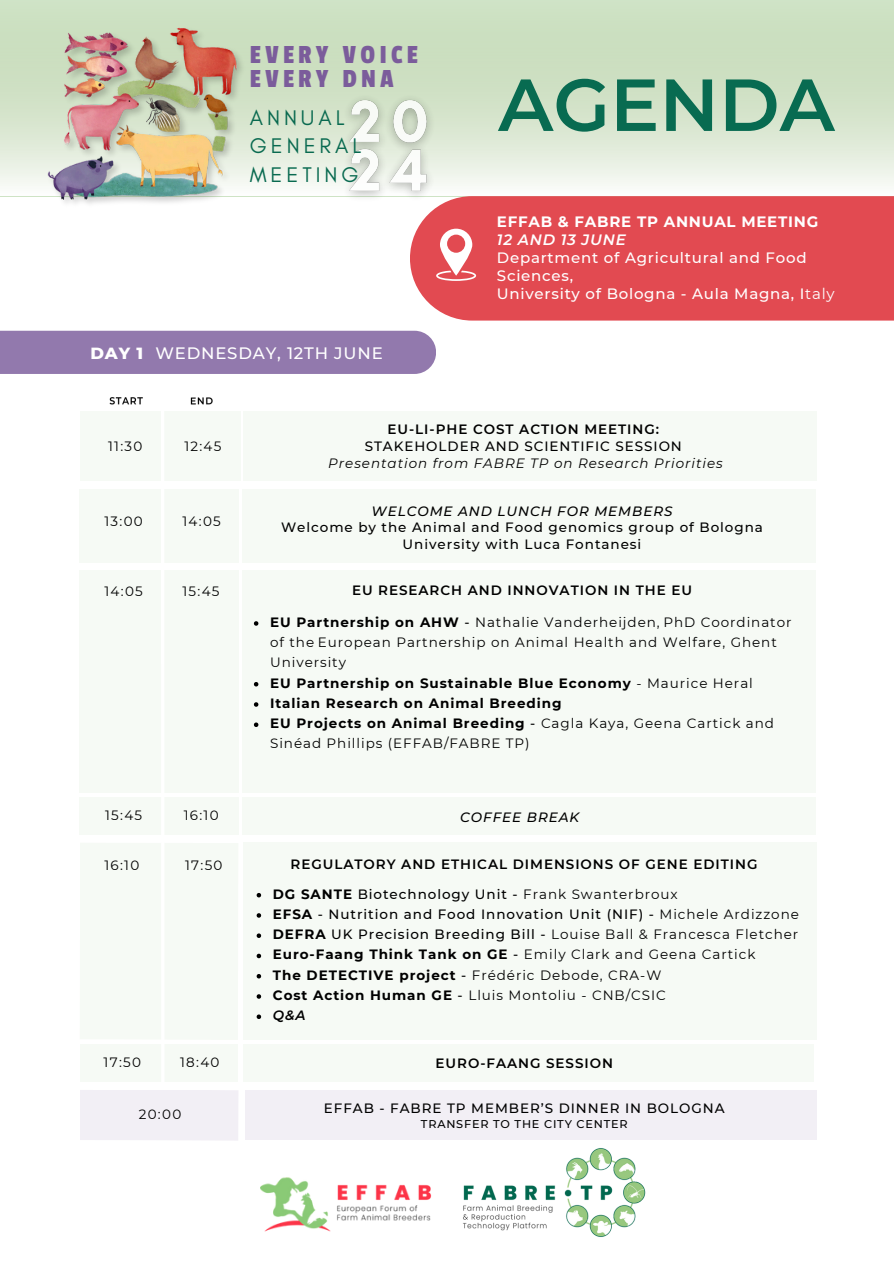
<style>
.page{position:relative;width:894px;height:1264px;background:#fff}
.page>*{position:absolute;margin:0;border:0;box-sizing:border-box;transform-origin:0 0}
.t1{font:600 73.5px "Montserrat";color:#086b51}
.t2{font:27.3px "Passion One";letter-spacing:.15em;color:#7b5c9b}
.t3{font:21.6px/28.5px "Glacial Indifference";letter-spacing:.185em;color:#096a50}
.t4{font:500 16.5px "Montserrat";letter-spacing:.05em;color:#fff}
.t5{font:500 15px/18px "Montserrat";letter-spacing:.05em;color:#fff}
.t6{font:700 15px "Montserrat";letter-spacing:.05em;color:#fff}
.t7{font:italic 600 15px "Montserrat";letter-spacing:.05em;color:#fff}
.t8{font:13.5px/20.2px "Montserrat";letter-spacing:.07em;color:#000}
.t9{font:500 13.5px/16.8px "Montserrat";letter-spacing:.07em;color:#000;text-align:center}
.t10{font:600 13.5px "Montserrat";letter-spacing:.07em;color:#000}
.t11{font:700 13.5px "Montserrat";letter-spacing:.07em;color:#000}
.t12{font:italic 13.5px "Montserrat";letter-spacing:.07em;color:#000}
.t13{font:italic 500 13.5px "Montserrat";letter-spacing:.07em;color:#000}
.t14{font:italic 600 13.5px "Montserrat";color:#000}
.t15{font:500 11.25px "Montserrat";letter-spacing:.07em;color:#000}
.s1{font-weight:800}
.s2{font-weight:400}
.s3{font-weight:700}
.s4{font-weight:500}
</style>
<div class="page">
<svg style="left:0;top:0;width:893px;height:186px;background:#d5e4cb"></svg>
<div style="left:410px;top:196px;width:483px;height:124px;background:#e24a51"></div>
<div style="left:242px;top:570px;width:573px;height:222px;background:#f6faf5"></div>
<div style="left:80px;top:489px;width:159px;height:73px;background:#f6faf5"></div>
<div style="left:242px;top:489px;width:573px;height:73px;background:#f6faf5"></div>
<img style="left:109px;top:397px;width:34px;height:8px">
<img style="left:190px;top:397px;width:23px;height:8px">
<div style="left:80px;top:570px;width:159px;height:222px;background:#f6faf5"></div>
<div style="left:80px;top:797px;width:159px;height:37px;background:#f6faf5"></div>
<div style="left:80px;top:411px;width:160px;height:70px;background:#f6faf5"></div>
<div style="left:80px;top:1044px;width:157px;height:37px;background:#f6faf5"></div>
<hr style="left:161px;top:402px;width:4px;height:861px;background:#fff">
<img style="left:261px;top:1177px;width:171px;height:55px">
<img style="left:449px;top:1139px;width:202px;height:98px">
<div style="left:243px;top:842px;width:572px;height:198px;background:#f6faf5"></div>
<div style="left:80px;top:1090px;width:158px;height:50px;background:#f2eff5"></div>
<div style="left:245px;top:1089px;width:571px;height:50px;background:#f2eff5"></div>
<svg style="left:436px;top:229px;width:40px;height:51px"></svg>
<img style="left:333px;top:85px;width:109px;height:124px">
<img style="left:24px;top:20px;width:226px;height:184px">
<div style="left:243px;top:411px;width:573px;height:70px;background:#f6faf5"></div>
<div style="left:0;top:331px;width:436px;height:43px;background:#9279ad"></div>
<svg style="left:254px;top:621px;width:4px;height:4px"></svg>
<svg style="left:254px;top:682px;width:4px;height:4px"></svg>
<svg style="left:254px;top:702px;width:4px;height:4px"></svg>
<svg style="left:254px;top:722px;width:4px;height:5px"></svg>
<svg style="left:256px;top:893px;width:5px;height:4px"></svg>
<svg style="left:256px;top:913px;width:5px;height:4px"></svg>
<svg style="left:256px;top:933px;width:5px;height:5px"></svg>
<svg style="left:256px;top:953px;width:5px;height:5px"></svg>
<svg style="left:256px;top:974px;width:5px;height:4px"></svg>
<svg style="left:256px;top:994px;width:5px;height:4px"></svg>
<svg style="left:256px;top:1014px;width:5px;height:5px"></svg>
<div style="left:242px;top:797px;width:573px;height:37px;background:#f6faf5"></div>
<div style="left:243px;top:1044px;width:571px;height:37px;background:#f6faf5"></div>
<p class="t2" style="left:250px;top:40px;width:169px">EVERY VOICE</p>
<p class="t2" style="left:250px;top:64px;width:145px">EVERY DNA</p>
<p class="t3" style="left:250px;top:103px;width:113px">ANNUAL<br>GENERAL</p>
<p class="t3" style="left:250px;top:160px;width:110px">MEETING</p>
<p class="t4" style="left:90px;top:343px;width:293px"><span class="s1">DAY 1</span> WEDNESDAY, 12TH JUNE</p>
<p class="t1" style="left:498px;top:60px;width:338px">AGENDA</p>
<p class="t6" style="left:497px;top:212px;width:323px">EFFAB &amp; FABRE TP ANNUAL MEETING</p>
<p class="t7" style="left:497px;top:230px;width:130px">12 AND 13 JUNE</p>
<p class="t5" style="left:497px;top:248px;width:339px">Department of Agricultural and Food<br>Sciences,<br>University of Bologna - Aula Magna, I<span class="s2">taly</span></p>
<p class="t8" style="left:108px;top:436px;width:36px">11:30</p>
<p class="t8" style="left:184px;top:436px;width:39px">12:45</p>
<h3 class="t8" style="left:104px;top:511px;width:40px">13:00</h3>
<h1 class="t8" style="left:104px;top:580px;width:40px">14:05</h1>
<p class="t8" style="left:182px;top:511px;width:40px">14:05</p>
<p class="t8" style="left:182px;top:580px;width:39px">15:45</p>
<h3 class="t8" style="left:105px;top:804px;width:39px">15:45</h3>
<p class="t8" style="left:184px;top:804px;width:36px">16:10</p>
<p class="t10" style="left:387px;top:421px;width:273px">EU-LI-PHE COST ACTION MEETING:</p>
<p class="t9" style="left:364px;top:438px;width:318px">STAKEHOLDER AND SCIENTIFIC SESSION</p>
<p class="t12" style="left:328px;top:455px;width:396px">Presentation from FABRE TP on Research Priorities</p>
<p class="t13" style="left:371px;top:502px;width:302px">WELCOME AND LUNCH FOR MEMBERS</p>
<p class="t9" style="left:281px;top:519px;width:483px">Welcome by the Animal and Food genomics group of Bologna<br>University with Luca Fontanesi</p>
<p class="t10" style="left:352px;top:581px;width:341px">EU RESEARCH AND INNOVATION IN THE EU</p>
<p class="t8" style="left:270px;top:612px;width:523px"><span class="s3">EU Partnership on AHW</span> <span class="s4">-</span> Nathalie Vanderheijden, PhD Coordinator of the European Partnership on Animal Health and Welfare, Ghent<br>University</p>
<p class="t11" style="left:270px;top:674px;width:484px">EU Partnership on Sustainable Blue Economy <span class="s2">- Maurice Heral</span></p>
<p class="t11" style="left:270px;top:694px;width:293px">Italian Research on Animal Breeding</p>
<p class="t8" style="left:270px;top:713px;width:505px"><span class="s3">EU Projects on Animal Breeding</span> <span class="s4">-</span> Cagla Kaya, Geena Cartick and<br>Sinéad Phillips (EFFAB/FABRE TP)</p>
<p class="t13" style="left:460px;top:809px;width:121px">COFFEE BREAK</p>
<p class="t8" style="left:104px;top:854px;width:36px">16:10</p>
<p class="t8" style="left:185px;top:854px;width:39px">17:50</p>
<p class="t10" style="left:290px;top:855px;width:468px">REGULATORY AND ETHICAL DIMENSIONS OF GENE EDITING</p>
<p class="t9" style="left:273px;top:885px;width:406px"><span class="s3">DG SANTE</span> Biotechnology Unit - <span class="s2">Frank Swanterbroux</span></p>
<p class="t9" style="left:273px;top:905px;width:527px"><span class="s3">EFSA</span> - Nutrition and Food Innovation Unit (NIF) - <span class="s2">Michele Ardizzone</span></p>
<p class="t8" style="left:273px;top:924px;width:527px"><span class="s3">DEFRA</span> <span class="s4">UK Precision Breeding Bill -</span> Louise Ball &amp; Francesca Fletcher</p>
<p class="t8" style="left:273px;top:944px;width:484px"><span class="s3">Euro-Faang Think Tank on GE</span> <span class="s4">-</span> Emily Clark and Geena Cartick</p>
<p class="t8" style="left:273px;top:964px;width:390px"><span class="s3">The DETECTIVE project</span> <span class="s4">-</span> Frédéric Debode, CRA-W</p>
<p class="t8" style="left:273px;top:984px;width:394px"><span class="s3">Cost Action Human GE</span> <span class="s4">-</span> Lluis Montoliu - CNB/CSIC</p>
<p class="t14" style="left:273px;top:1007px;width:34px">Q&amp;A</p>
<p class="t8" style="left:104px;top:1052px;width:39px">17:50</p>
<p class="t8" style="left:180px;top:1052px;width:41px">18:40</p>
<p class="t10" style="left:435px;top:1054px;width:179px">EURO-FAANG SESSION</p>
<p class="t8" style="left:139px;top:1103px;width:44px">20:00</p>
<p class="t9" style="left:324px;top:1099px;width:402px">EFFAB - FABRE TP MEMBER’S DINNER IN BOLOGNA</p>
<p class="t15" style="left:421px;top:1117px;width:208px">TRANSFER TO THE CITY CENTER</p>
</div>
